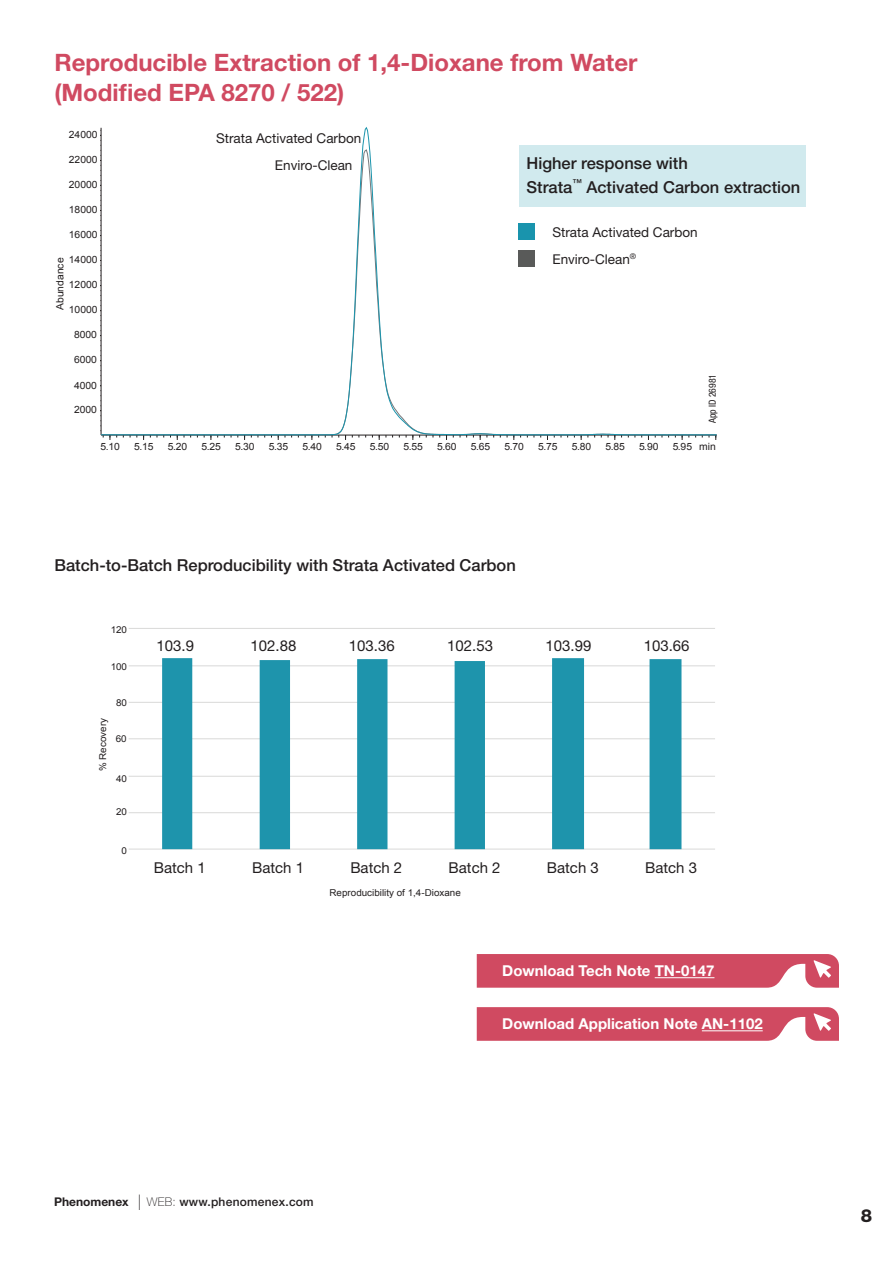
<style>
.page{position:relative;width:893px;height:1263px;background:#fff}
.page>*{position:absolute;margin:0;border:0;box-sizing:border-box;transform-origin:0 0}
.Pure__Header_white{font:700 24px "Helvetica Neue LT Pro";color:#d04a61}
.t1{font:800 18px "Helvetica Neue LT Pro";color:#231f20}
.Pure__Header_white-2{font:500 16.5px/24px "Helvetica Neue LT Pro";color:#231f20}
.Phone_no__and_email{font:15px "Helvetica Neue LT Pro";color:#231f20}
.Phone_no__and_email-2{font:700 15px "Helvetica Neue LT Pro";color:#fff}
.Phone_no__and_email-3{font:13.5px "Helvetica Neue LT Pro";color:#231f20}
.t2{font:500 12px "Helvetica Neue LT Pro";letter-spacing:.02em;color:#231f20}
.t3{font:10.05px "Arial";color:#231f20;scale:1.04 1}
.Order_Text_Left{font:condensed 9.75px "Helvetica Neue LT Pro";color:#231f20}
.t4{font:9.45px "Arial";color:#231f20;scale:1.04 1}
.s1{font-weight:700}
.s2{font-weight:400;font-stretch:condensed;font-size:21.6px}
.s3{font-weight:100}
</style>
<div class="page">
<svg style="left:100px;top:127px;width:618px;height:309px"></svg>
<div style="left:519px;top:145px;width:287px;height:61px;background:#d1eaee"></div>
<hr style="left:129px;top:849px;width:586px;height:1px;background:#d9d9d8">
<hr style="left:129px;top:812px;width:586px;height:1px;background:#d9d9d8">
<hr style="left:129px;top:776px;width:586px;height:1px;background:#d9d9d8">
<hr style="left:129px;top:738px;width:586px;height:1px;background:#d9d9d8">
<hr style="left:129px;top:702px;width:586px;height:1px;background:#d9d9d8">
<hr style="left:129px;top:666px;width:586px;height:1px;background:#d9d9d8">
<hr style="left:129px;top:628px;width:586px;height:1px;background:#d9d9d8">
<svg style="left:162px;top:658px;width:519px;height:191px"></svg>
<div style="left:519px;top:250px;width:16px;height:17px;background:#595a59"></div>
<div style="left:519px;top:223px;width:16px;height:17px;background:#1994ad"></div>
<svg style="left:477px;top:1007px;width:362px;height:34px;background:#d3566c"></svg>
<hr style="left:702px;top:1030px;width:61px;height:1px;background:#fff">
<svg style="left:477px;top:954px;width:362px;height:34px;background:#d3566c"></svg>
<hr style="left:655px;top:977px;width:59px;height:1px;background:#fff">
<p class="Pure__Header_white" style="left:54px;top:47px;width:585px">Reproducible Extraction of 1,4-Dioxane from Water</p>
<p class="Pure__Header_white" style="left:54px;top:77px;width:291px">(Modified EPA 8270 / 522)</p>
<p class="t3" style="left:69px;top:128px;width:29px">24000</p>
<p class="t3" style="left:69px;top:153px;width:29px">22000</p>
<p class="t3" style="left:69px;top:178px;width:29px">20000</p>
<p class="t3" style="left:69px;top:203px;width:29px">18000</p>
<p class="t3" style="left:69px;top:228px;width:29px">16000</p>
<p class="t3" style="left:69px;top:253px;width:29px">14000</p>
<p class="t3" style="left:53px;top:310px;width:52px;rotate:-90deg">Abundance</p>
<p class="t3" style="left:69px;top:278px;width:29px">12000</p>
<p class="t3" style="left:69px;top:303px;width:29px">10000</p>
<p class="t3" style="left:74px;top:328px;width:24px">8000</p>
<p class="t3" style="left:74px;top:353px;width:24px">6000</p>
<p class="t3" style="left:74px;top:378px;width:24px">4000</p>
<p class="t3" style="left:74px;top:403px;width:24px">2000</p>
<p class="Phone_no__and_email-3" style="left:216px;top:130px;width:147px">Strata Activated Carbon</p>
<p class="Phone_no__and_email-3" style="left:275px;top:157px;width:79px">Enviro-Clean</p>
<p class="Pure__Header_white-2" style="left:526px;top:151px;width:275px">Higher response with<br>Strata<sup>™</sup> Activated Carbon extraction</p>
<p class="Phone_no__and_email-3" style="left:552px;top:223px;width:147px">Strata Activated Carbon</p>
<p class="Phone_no__and_email-3" style="left:552px;top:251px;width:85px">Enviro-Clean<sup>®</sup></p>
<p class="Order_Text_Left" style="left:706px;top:423px;width:51px;rotate:-90deg">App ID 26981</p>
<p class="t3" style="left:101px;top:440px;width:20px">5.10</p>
<p class="t3" style="left:134px;top:440px;width:20px">5.15</p>
<p class="t3" style="left:168px;top:440px;width:20px">5.20</p>
<p class="t3" style="left:202px;top:440px;width:20px">5.25</p>
<p class="t3" style="left:235px;top:440px;width:20px">5.30</p>
<p class="t3" style="left:269px;top:440px;width:20px">5.35</p>
<p class="t3" style="left:303px;top:440px;width:20px">5.40</p>
<p class="t3" style="left:336px;top:440px;width:20px">5.45</p>
<p class="t3" style="left:370px;top:440px;width:20px">5.50</p>
<p class="t3" style="left:403px;top:440px;width:20px">5.55</p>
<p class="t3" style="left:437px;top:440px;width:20px">5.60</p>
<p class="t3" style="left:471px;top:440px;width:20px">5.65</p>
<p class="t3" style="left:504px;top:440px;width:20px">5.70</p>
<p class="t3" style="left:538px;top:440px;width:20px">5.75</p>
<p class="t3" style="left:572px;top:440px;width:20px">5.80</p>
<p class="t3" style="left:605px;top:440px;width:20px">5.85</p>
<p class="t3" style="left:639px;top:440px;width:20px">5.90</p>
<p class="t3" style="left:673px;top:440px;width:20px">5.95</p>
<p class="t3" style="left:699px;top:440px;width:18px">min</p>
<p class="Pure__Header_white-2" style="left:54px;top:553px;width:463px">Batch-to-Batch Reproducibility with Strata Activated Carbon</p>
<p class="t4" style="left:111px;top:623px;width:17px">100</p>
<p class="t4" style="left:116px;top:624px;width:7px">2</p>
<p class="t4" style="left:116px;top:660px;width:12px">80</p>
<p class="t4" style="left:111px;top:660px;width:12px">10</p>
<p class="t4" style="left:97px;top:771px;width:53px;rotate:-90deg">% Recovery</p>
<p class="t4" style="left:116px;top:696px;width:12px">60</p>
<p class="t4" style="left:116px;top:696px;width:7px">8</p>
<p class="t4" style="left:116px;top:732px;width:12px">60</p>
<p class="t4" style="left:116px;top:735px;width:12px">40</p>
<p class="t4" style="left:116px;top:769px;width:12px">20</p>
<p class="t4" style="left:116px;top:772px;width:12px">40</p>
<p class="t4" style="left:116px;top:806px;width:12px">20</p>
<p class="t4" style="left:122px;top:807px;width:7px">0</p>
<p class="t4" style="left:122px;top:844px;width:7px">0</p>
<p class="Phone_no__and_email" style="left:157px;top:636px;width:39px">103.9</p>
<p class="Phone_no__and_email" style="left:251px;top:636px;width:47px">102.88</p>
<p class="Phone_no__and_email" style="left:349px;top:636px;width:47px">103.36</p>
<p class="Phone_no__and_email" style="left:447px;top:636px;width:47px">102.53</p>
<p class="Phone_no__and_email" style="left:545px;top:636px;width:47px">103.99</p>
<p class="Phone_no__and_email" style="left:644px;top:636px;width:47px">103.66</p>
<p class="Phone_no__and_email" style="left:154px;top:858px;width:53px">Batch 1</p>
<p class="Phone_no__and_email" style="left:252px;top:858px;width:53px">Batch 1</p>
<p class="Phone_no__and_email" style="left:350px;top:858px;width:53px">Batch 2</p>
<p class="Phone_no__and_email" style="left:449px;top:858px;width:53px">Batch 2</p>
<p class="Phone_no__and_email" style="left:547px;top:858px;width:53px">Batch 3</p>
<p class="Phone_no__and_email" style="left:645px;top:858px;width:53px">Batch 3</p>
<p class="t4" style="left:330px;top:887px;width:128px">Reproducibility of 1,4-Dioxane</p>
<p class="Phone_no__and_email-2" style="left:502px;top:961px;width:214px">Download Tech Note TN-0147</p>
<p class="Phone_no__and_email-2" style="left:502px;top:1014px;width:262px">Download Application Note AN-1102</p>
<p class="t2" style="left:54px;top:1194px;width:261px"><span class="s1">Phenomenex</span> <span class="s2">l</span> <span class="s3">WEB:</span> www.phenomenex.com</p>
<p class="t1" style="left:861px;top:1204px;width:13px">8</p>
</div>
